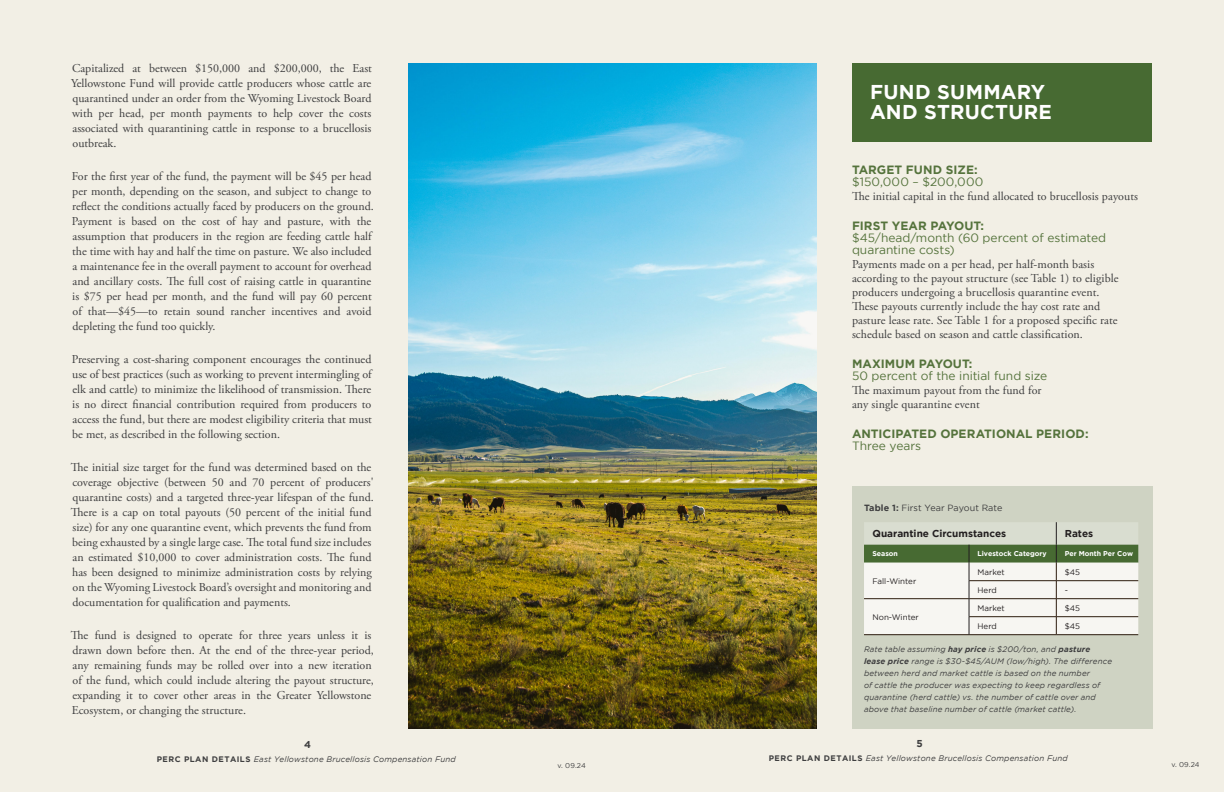
<style>
.page{position:relative;width:1224px;height:792px;background:#fff}
.page>*{position:absolute;margin:0;border:0;box-sizing:border-box;transform-origin:0 0}
.t1{font:700 20px/20px "Gotham";letter-spacing:.01em;color:#fff}
.BODY_COPY{font:12px/15px "Adobe Garamond Pro";color:#3e3e3f}
.BODY_COPY-2{font:12px/12px "Gotham";color:#55733c}
.BODY_COPY-3{font:700 12px/12px "Gotham";color:#55733c}
.t2{font:700 10px "Gotham";color:#231f20}
.t3{font:700 10px "Gotham";color:#3e3e3f}
.BODY_COPY-4{font:9px "Gotham";letter-spacing:.005em;color:#3e3e3f}
.BODY_COPY-5{font:italic 8px/12px "Gotham";letter-spacing:.015em;color:#3e3e3f}
.t4{font:8px "Gotham";color:#231f20}
.t5{font:700 7px "Gotham";color:#fff}
.t6{font:7px "Gotham";letter-spacing:.005em;color:#3e3e3f}
.s1{font-weight:700;font-style:normal}
.s2{font-weight:700}
.s3{font-weight:400}
</style>
<div class="page">
<div style="left:0;top:0;width:612px;height:792px;background:#f2efe5"></div>
<div style="left:612px;top:0;width:612px;height:792px;background:#f2efe5"></div>
<div style="left:852px;top:487px;width:301px;height:242px;background:#cfd3c3"></div>
<img style="left:408px;top:63px;width:408px;height:666px">
<div style="left:852px;top:63px;width:300px;height:78px;background:#476a32"></div>
<hr style="left:864px;top:635px;width:105px;height:1px;background:#2c1c0e">
<hr style="left:969px;top:635px;width:87px;height:1px;background:#2c1c0e">
<hr style="left:1056px;top:635px;width:82px;height:1px;background:#2c1c0e">
<svg style="left:864px;top:522px;width:274px;height:113px"></svg>
<p class="BODY_COPY" style="left:71px;top:61px;width:302px;text-align:justify">Capitalized at between $150,000 and $200,000, the East Yellowstone Fund will provide cattle producers whose cattle are quarantined under an order from the Wyoming Livestock Board with per head, per month payments to help cover the costs associated with quarantining cattle in response to a brucellosis outbreak.</p>
<p class="BODY_COPY" style="left:72px;top:169px;width:303px">For the first year of the fund, the payment will be $45 per head per month, depending on the season, and subject to change to reflect the conditions actually faced by producers on the ground.<br>Payment is based on the cost of hay and pasture, with the assumption that producers in the region are feeding cattle half the time with hay and half the time on pasture. We also included a maintenance fee in the overall payment to account for overhead and ancillary costs. The full cost of raising cattle in quarantine is $75 per head per month, and the fund will pay 60 percent of that—$45—to retain sound rancher incentives and avoid depleting the fund too quickly.</p>
<p class="BODY_COPY" style="left:72px;top:352px;width:302px;text-align:justify">Preserving a cost-sharing component encourages the continued use of best practices (such as working to prevent intermingling of elk and cattle) to minimize the likelihood of transmission. There is no direct financial contribution required from producers to access the fund, but there are modest eligibility criteria that must be met, as described in the following section.</p>
<p class="BODY_COPY" style="left:71px;top:460px;width:304px">The initial size target for the fund was determined based on the coverage objective (between 50 and 70 percent of producers' quarantine costs) and a targeted three-year lifespan of the fund.<br>There is a cap on total payouts (50 percent of the initial fund size) for any one quarantine event, which prevents the fund from being exhausted by a single large case. The total fund size includes an estimated $10,000 to cover administration costs. The fund has been designed to minimize administration costs by relying on the Wyoming Livestock Board’s oversight and monitoring and documentation for qualification and payments.</p>
<p class="BODY_COPY" style="left:71px;top:628px;width:305px">The fund is designed to operate for three years unless it is drawn down before then. At the end of the three-year period, any remaining funds may be rolled over into a new iteration of the fund, which could include altering the payout structure, expanding it to cover other areas in the Greater Yellowstone Ecosystem, or changing the structure.</p>
<p class="t3" style="left:304px;top:739px;width:8px">4</p>
<p class="BODY_COPY-5" style="left:157px;top:753px;width:301px"><span class="s1">PERC PLAN DETAILS</span> East Yellowstone Brucellosis Compensation Fund</p>
<p class="t1" style="left:870px;top:82px;width:184px">FUND SUMMARY<br>AND STRUCTURE</p>
<p class="BODY_COPY-2" style="left:852px;top:164px;width:133px"><span class="s2">TARGET FUND SIZE: </span>$150,000 – $200,000</p>
<p class="BODY_COPY" style="left:852px;top:189px;width:287px">The initial capital in the fund allocated to brucellosis payouts</p>
<p class="BODY_COPY-2" style="left:852px;top:220px;width:256px"><span class="s2">FIRST YEAR PAYOUT:<br></span>$45/head/month (60 percent of estimated quarantine costs)</p>
<p class="BODY_COPY" style="left:852px;top:258px;width:268px;line-height:14px">Payments made on a per head, per half-month basis according to the payout structure (see Table 1) to eligible producers undergoing a brucellosis quarantine event.<br>These payouts currently include the hay cost rate and pasture lease rate. See Table 1 for a proposed specific rate schedule based on season and cattle classification.</p>
<p class="BODY_COPY-2" style="left:852px;top:358px;width:197px"><span class="s2">MAXIMUM PAYOUT:<br></span>50 percent of the initial fund size</p>
<p class="BODY_COPY" style="left:852px;top:384px;width:191px;line-height:14px">The maximum payout from the fund for any single quarantine event</p>
<p class="BODY_COPY-3" style="left:852px;top:428px;width:238px">ANTICIPATED OPERATIONAL PERIOD:<br><span class="s3">Three years</span></p>
<p class="BODY_COPY-4" style="left:864px;top:502px;width:140px"><span class="s2">Table 1:</span> First Year Payout Rate</p>
<p class="t2" style="left:873px;top:528px;width:135px">Quarantine Circumstances</p>
<p class="t2" style="left:1065px;top:528px;width:30px">Rates</p>
<p class="t5" style="left:873px;top:550px;width:27px">Season</p>
<p class="t5" style="left:978px;top:550px;width:71px">Livestock Category</p>
<p class="t5" style="left:1065px;top:550px;width:70px">Per Month Per Cow</p>
<p class="t4" style="left:873px;top:576px;width:45px">Fall-Winter</p>
<p class="t4" style="left:978px;top:567px;width:29px">Market</p>
<p class="t4" style="left:1065px;top:567px;width:17px">$45</p>
<p class="t4" style="left:978px;top:585px;width:21px">Herd</p>
<p class="t4" style="left:1065px;top:585px;width:5px">-</p>
<p class="t4" style="left:873px;top:612px;width:48px">Non-Winter</p>
<p class="t4" style="left:978px;top:603px;width:29px">Market</p>
<p class="t4" style="left:1065px;top:603px;width:17px">$45</p>
<p class="t4" style="left:978px;top:621px;width:21px">Herd</p>
<p class="t4" style="left:1065px;top:621px;width:17px">$45</p>
<p class="BODY_COPY-5" style="left:864px;top:643px;width:250px">Rate table assuming <span class="s2">hay price</span> is $200/ton, and <span class="s2">pasture lease price</span> range is $30-$45/AUM (low/high). The difference between herd and market cattle is based on the number<br>of cattle the producer was expecting to keep regardless of quarantine (herd cattle) vs. the number of cattle over and above that baseline number of cattle (market cattle).</p>
<p class="t3" style="left:916px;top:738px;width:8px">5</p>
<p class="BODY_COPY-5" style="left:769px;top:752px;width:301px"><span class="s1">PERC PLAN DETAILS</span> East Yellowstone Brucellosis Compensation Fund</p>
<p class="t6" style="left:558px;top:762px;width:30px">v. 09.24</p>
<p class="t6" style="left:1171px;top:761px;width:30px">v. 09.24</p>
</div>
